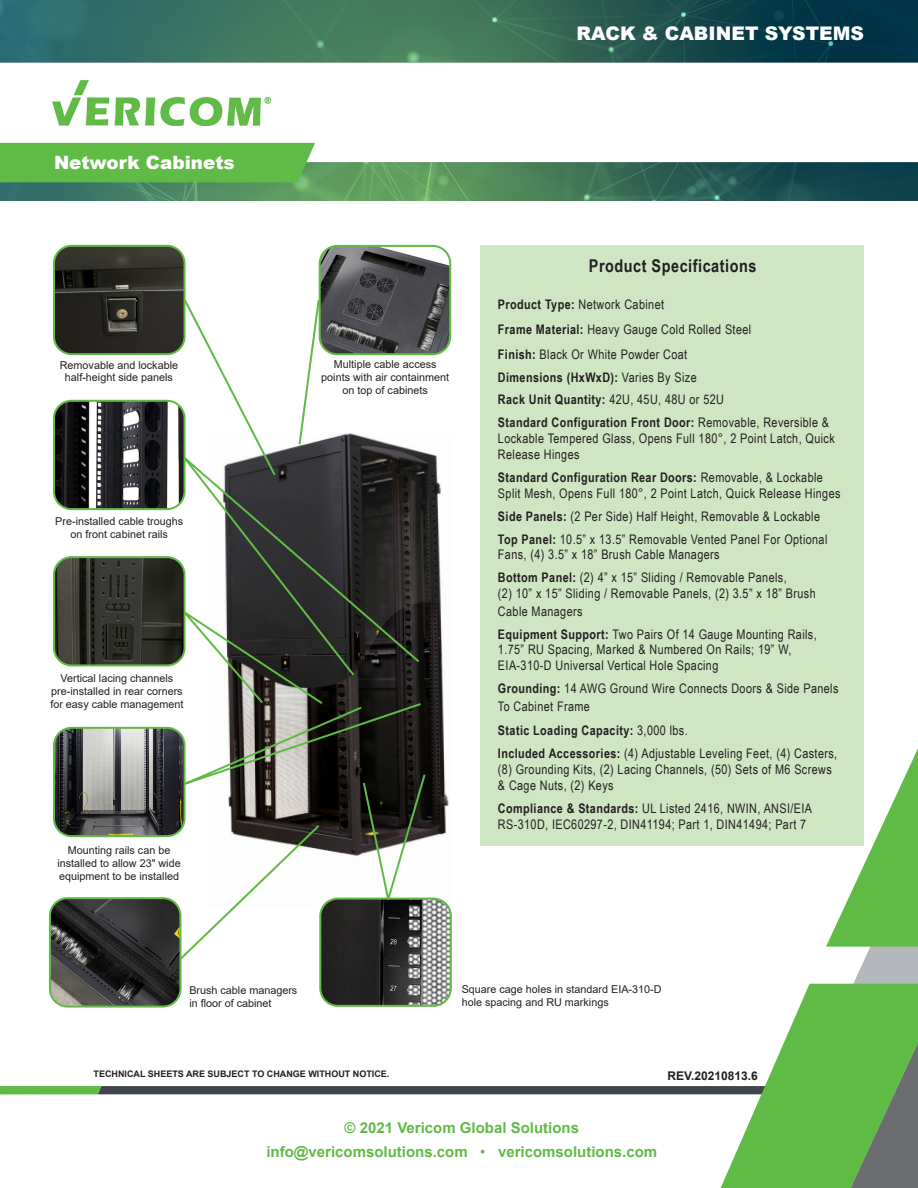
<style>
.page{position:relative;width:918px;height:1188px;background:#fff}
.page>*{position:absolute;margin:0;border:0;box-sizing:border-box;transform-origin:0 0}
.Page_Title_New{font:900 18.75px "Arial";color:#fff}
.Page_Title_New-2{font:900 18.3px "Arial";color:#fff}
.Black_Headers{font:700 17.55px "Arial Narrow";letter-spacing:.03em;color:#231f20}
.t1{font:700 15px/24.8px "Arial";color:#60bb46;text-align:center}
.Corporate_stationary{font:13.2px/15.9px "Arial Narrow";letter-spacing:.03em;color:#231f20}
.Corporate_stationary-2{font:700 13.2px "Arial Narrow";letter-spacing:.03em;color:#231f20}
.Contact_Info_Letterh{font:700 12px "Arial";color:#231f20}
.img_identifier{font:10.8px/12.9px "Arial";color:#231f20}
.t2{font:700 9px "Arial";color:#231f20}
.s1{font-weight:700}
.s2{font-weight:400}
.s3{font-family:"Arial"}
</style>
<div class="page">
<img style="left:0;top:0;width:918px;height:201px">
<img style="left:52px;top:80px;width:219px;height:45px">
<svg style="left:101px;top:1086px;width:614px;height:8px;background:#40474e"></svg>
<svg style="left:0;top:1086px;width:101px;height:8px"></svg>
<svg style="left:809px;top:947px;width:109px;height:37px;fill:#b4b8bc"></svg>
<svg style="left:715px;top:984px;width:203px;height:204px"></svg>
<svg style="left:826px;top:748px;width:92px;height:199px"></svg>
<div style="left:0;top:143px;width:315px;height:39px;background:#60bb46"></div>
<img style="left:55px;top:402px;width:127px;height:106px">
<div style="left:53px;top:400px;width:133px;height:110px;border:2px solid #60bb46;border-radius:18px"></div>
<div style="left:480px;top:246px;width:384px;height:600px;background:#cee6c1"></div>
<img style="left:55px;top:559px;width:115px;height:106px">
<div style="left:53px;top:556px;width:133px;height:110px;border:2px solid #60bb46;border-radius:18px"></div>
<img style="left:55px;top:247px;width:128px;height:106px">
<div style="left:53px;top:245px;width:133px;height:110px;border:2px solid #60bb46;border-radius:18px"></div>
<img style="left:321px;top:433px;width:128px;height:466px">
<img style="left:320px;top:247px;width:130px;height:107px">
<div style="left:319px;top:245px;width:132px;height:110px;border:2px solid #60bb46;border-radius:18px"></div>
<img style="left:52px;top:900px;width:127px;height:105px">
<div style="left:49px;top:897px;width:133px;height:111px;border:2px solid #60bb46;border-radius:18px"></div>
<svg style="left:182px;top:297px;width:78px;height:146px"></svg>
<img style="left:322px;top:899px;width:128px;height:105px">
<div style="left:319px;top:898px;width:133px;height:109px;border:2px solid #60bb46;border-radius:18px"></div>
<img style="left:55px;top:729px;width:84px;height:106px">
<div style="left:53px;top:727px;width:133px;height:110px;border:2px solid #60bb46;border-radius:18px"></div>
<svg style="left:298px;top:298px;width:23px;height:145px"></svg>
<svg style="left:170px;top:443px;width:251px;height:160px"></svg>
<svg style="left:139px;top:603px;width:288px;height:359px"></svg>
<p class="Page_Title_New" style="left:577px;top:19px;width:289px">RACK &amp; CABINET SYSTEMS</p>
<p class="Page_Title_New-2" style="left:54px;top:150px;width:182px">Network Cabinets</p>
<p class="img_identifier" style="left:60px;top:358px;width:120px">Removable and lockable</p>
<p class="img_identifier" style="left:65px;top:371px;width:110px">half-height side panels</p>
<p class="img_identifier" style="left:55px;top:515px;width:129px">Pre-installed cable troughs</p>
<p class="img_identifier" style="left:71px;top:528px;width:99px">on front cabinet rails</p>
<p class="img_identifier" style="left:61px;top:672px;width:114px">Vertical lacing channels</p>
<p class="img_identifier" style="left:50px;top:685px;width:135px">pre-installed in rear corners for easy cable management</p>
<p class="img_identifier" style="left:57px;top:844px;width:125px;text-align:center">Mounting rails can be installed to allow 23" wide equipment to be installed</p>
<p class="img_identifier" style="left:334px;top:358px;width:104px">Multiple cable access</p>
<p class="img_identifier" style="left:321px;top:371px;width:129px">points with air containment</p>
<p class="img_identifier" style="left:343px;top:384px;width:87px">on top of cabinets</p>
<p class="Black_Headers" style="left:589px;top:253px;width:169px">Product Specifications</p>
<p class="Corporate_stationary" style="left:498px;top:296px;width:168px"><span class="s1">Product Type:</span> Network Cabinet</p>
<p class="Corporate_stationary" style="left:498px;top:321px;width:255px"><span class="s1">Frame Material:</span> Heavy Gauge Cold Rolled Steel</p>
<p class="Corporate_stationary" style="left:498px;top:346px;width:191px"><span class="s1">Finish:</span> Black Or White Powder Coat</p>
<p class="Corporate_stationary-2" style="left:498px;top:367px;width:200px">Dimensions (HxWxD): <span class="s2">Varies By Size</span></p>
<p class="Corporate_stationary-2" style="left:498px;top:390px;width:228px">Rack Unit Quantity: <span class="s2">42U, 45U, 48U or 52U</span></p>
<p class="Corporate_stationary" style="left:498px;top:414px;width:338px"><span class="s1">Standard Configuration Front Door:</span> Removable, Reversible &amp;<br>Lockable Tempered Glass, Opens Full 180<span class="s3">°</span>, 2 Point Latch, Quick<br>Release Hinges</p>
<p class="Corporate_stationary" style="left:498px;top:469px;width:344px"><span class="s1">Standard Configuration Rear Doors:</span> Removable, &amp; Lockable<br>Split Mesh, Opens Full 180<span class="s3">°</span>, 2 Point Latch, Quick Release Hinges</p>
<p class="Corporate_stationary" style="left:498px;top:508px;width:324px"><span class="s1">Side Panels:</span> (2 Per Side) Half Height, Removable &amp; Lockable</p>
<p class="Corporate_stationary" style="left:498px;top:530px;width:331px"><span class="s1">Top Panel:</span> 10.5” x 13.5” Removable Vented Panel For Optional<br>Fans, (4) 3.5” x 18” Brush Cable Managers</p>
<p class="Corporate_stationary" style="left:498px;top:569px;width:290px"><span class="s1">Bottom Panel:</span> (2) 4” x 15” Sliding / Removable Panels,</p>
<p class="Corporate_stationary" style="left:498px;top:584px;width:319px;line-height:17.5px">(2) 10” x 15” Sliding / Removable Panels, (2) 3.5” x 18” Brush<br>Cable Managers</p>
<p class="Corporate_stationary" style="left:498px;top:626px;width:320px"><span class="s1">Equipment Support:</span> Two Pairs Of 14 Gauge Mounting Rails,</p>
<p class="Corporate_stationary" style="left:498px;top:641px;width:295px">1.75” RU Spacing, Marked &amp; Numbered On Rails; 19” W,</p>
<p class="Corporate_stationary" style="left:498px;top:657px;width:222px">EIA-310-D Universal Vertical Hole Spacing</p>
<p class="Corporate_stationary" style="left:498px;top:679px;width:342px;line-height:17.5px"><span class="s1">Grounding:</span> 14 AWG Ground Wire Connects Doors &amp; Side Panels<br>To Cabinet Frame</p>
<p class="Corporate_stationary-2" style="left:498px;top:721px;width:191px">Static Loading Capacity: <span class="s2">3,000 lbs.</span></p>
<p class="Corporate_stationary" style="left:498px;top:745px;width:341px"><span class="s1">Included Accessories:</span> (4) Adjustable Leveling Feet, (4) Casters, (8) Grounding Kits, (2) Lacing Channels, (50) Sets of M6 Screws</p>
<p class="Corporate_stationary" style="left:498px;top:777px;width:117px">&amp; Cage Nuts, (2) Keys</p>
<p class="Corporate_stationary" style="left:498px;top:800px;width:316px"><span class="s1">Compliance &amp; Standards:</span> UL Listed 2416, NWIN, ANSI/EIA</p>
<p class="Corporate_stationary" style="left:498px;top:816px;width:310px">RS-310D, IEC60297-2, DIN41194; Part 1, DIN41494; Part 7</p>
<p class="img_identifier" style="left:189px;top:984px;width:110px">Brush cable managers</p>
<p class="img_identifier" style="left:189px;top:997px;width:84px">in floor of cabinet</p>
<p class="t2" style="left:94px;top:1068px;width:297px">TECHNICAL SHEETS ARE SUBJECT TO CHANGE WITHOUT NOTICE.</p>
<p class="img_identifier" style="left:462px;top:982px;width:201px">Square cage holes in standard EIA-310-D</p>
<p class="img_identifier" style="left:462px;top:995px;width:149px">hole spacing and RU markings</p>
<p class="Contact_Info_Letterh" style="left:667px;top:1067px;width:92px">REV.20210813.6</p>
<p class="t1" style="left:266px;top:1115px;width:392px">© 2021 Vericom Global Solutions info@vericomsolutions.com <span class="s2">•</span> vericomsolutions.com</p>
</div>
